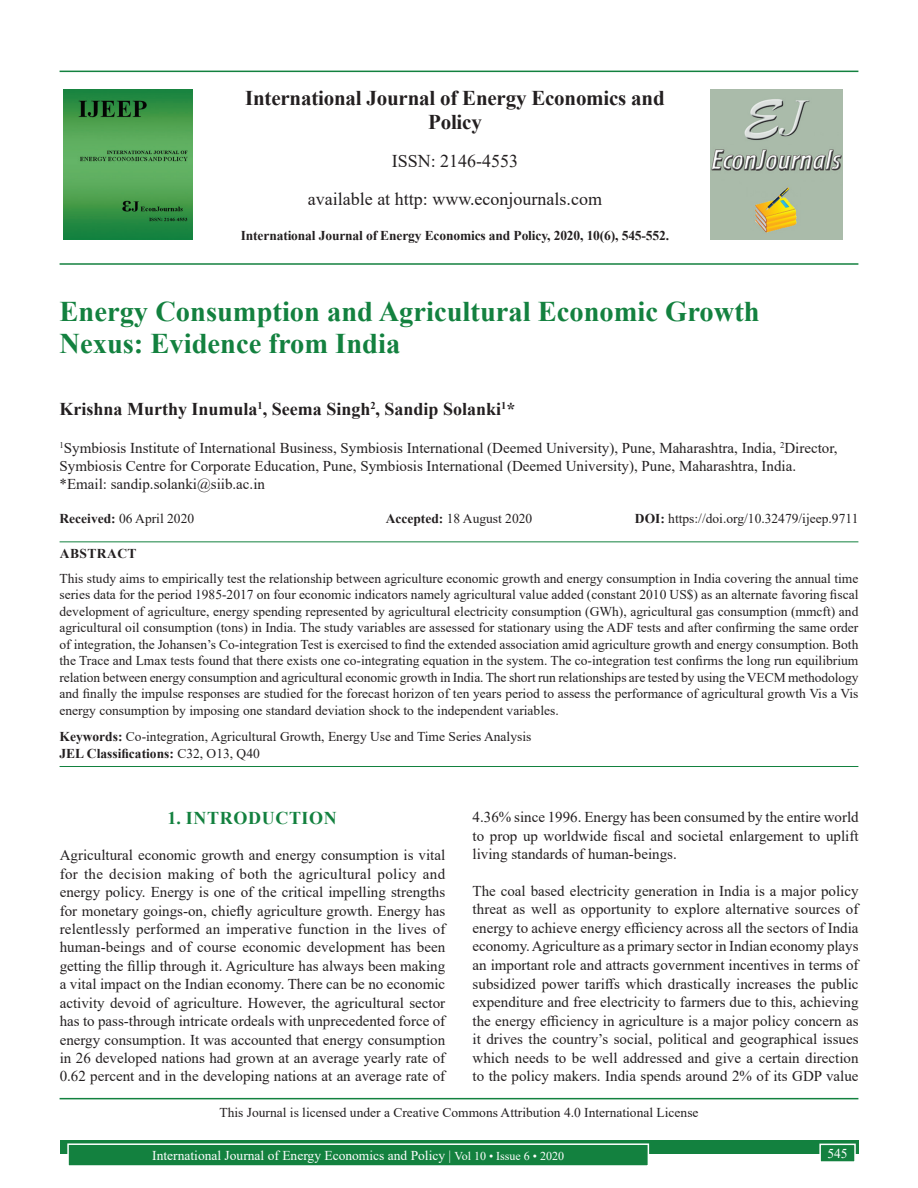
<style>
.page{position:relative;width:918px;height:1188px;background:#fff}
.page>*{position:absolute;margin:0;border:0;box-sizing:border-box;transform-origin:0 0}
.AT{font:700 28.5px/31.5px "Times New Roman";color:#13813f}
.JN{font:700 21px/24px "Times New Roman";letter-spacing:-.01em;color:#231f20;text-align:center}
.ISSN{font:18px "Times New Roman";color:#231f20}
.AU{font:700 18px "Times New Roman";color:#231f20}
.t1{font:700 18px "Times New Roman";letter-spacing:.035em;color:#13813f}
.TX{font:15px/18.5px "Times New Roman";color:#231f20;text-align:justify}
.AFF{font:15px/18px "Times New Roman";color:#231f20}
.ABS{font:13.5px/16.5px "Times New Roman";color:#231f20;text-align:justify}
.KWD{font:13.5px/16.2px "Times New Roman";color:#231f20}
.HIS{font:13.5px "Times New Roman";color:#231f20}
.CCA{font:13.5px "Times New Roman";color:#231f20}
.Folio{font:13.5px "Times New Roman";color:#fff}
.JD{font:700 13.5px "Times New Roman";letter-spacing:-.01em;color:#231f20}
.ABSH{font:700 13.5px "Times New Roman";letter-spacing:.035em;color:#231f20}
.s1{font-weight:700}
.s2{font-size:12px}
</style>
<div class="page">
<div style="left:60px;top:1140px;width:798px;height:13px;background:#13813f"></div>
<div style="left:68px;top:1144px;width:580px;height:22px;background:#13813f"></div>
<div style="left:67px;top:1143px;width:582px;height:24px;border:2px solid #fff"></div>
<div style="left:820px;top:1144px;width:35px;height:18px;background:#13813f"></div>
<div style="left:819px;top:1144px;width:37px;height:19px;border:2px solid #fff"></div>
<hr style="left:60px;top:71px;width:798px;height:1px;background:#13813f">
<hr style="left:60px;top:263px;width:798px;height:2px;background:#13813f">
<img style="left:64px;top:89px;width:129px;height:151px">
<img style="left:711px;top:89px;width:132px;height:150px">
<hr style="left:60px;top:541px;width:798px;height:1px;background:#13813f">
<hr style="left:60px;top:766px;width:798px;height:1px;background:#13813f">
<hr style="left:60px;top:1098px;width:798px;height:1px;background:#13813f">
<p class="JN" style="left:245px;top:85px;width:421px">International Journal of Energy Economics and<br>Policy</p>
<p class="ISSN" style="left:392px;top:148px;width:128px">ISSN: 2146-4553</p>
<p class="ISSN" style="left:308px;top:186px;width:296px">available at http: www.econjournals.com</p>
<p class="JD" style="left:241px;top:226px;width:430px">International Journal of Energy Economics and Policy, 2020, 10(6), 545-552.</p>
<p class="AT" style="left:60px;top:295px;width:702px">Energy Consumption and Agricultural Economic Growth<br>Nexus: Evidence from India</p>
<p class="AU" style="left:60px;top:396px;width:457px">Krishna Murthy Inumula<sup>1</sup>, Seema Singh<sup>2</sup>, Sandip Solanki<sup>1</sup>*</p>
<p class="AFF" style="left:60px;top:438px;width:779px"><sup>1</sup>Symbiosis Institute of International Business, Symbiosis International (Deemed University), Pune, Maharashtra, India, <sup>2</sup>Director,<br>Symbiosis Centre for Corporate Education, Pune, Symbiosis International (Deemed University), Pune, Maharashtra, India. *Email: sandip.solanki@siib.ac.in</p>
<p class="HIS" style="left:60px;top:509px;width:136px"><span class="s1">Received:</span> 06 April 2020</p>
<p class="HIS" style="left:386px;top:509px;width:148px"><span class="s1">Accepted:</span> 18 August 2020</p>
<p class="HIS" style="left:635px;top:509px;width:225px"><span class="s1">DOI:</span> https://doi.org/10.32479/ijeep.9711</p>
<p class="ABSH" style="left:60px;top:543px;width:78px">ABSTRACT</p>
<p class="ABS" style="left:60px;top:570px;width:801px">This study aims to empirically test the relationship between agriculture economic growth and energy consumption in India covering the annual time series data for the period 1985-2017 on four economic indicators namely agricultural value added (constant 2010 US$) as an alternate favoring fiscal development of agriculture, energy spending represented by agricultural electricity consumption (GWh), agricultural gas consumption (mmcft) and agricultural oil consumption (tons) in India. The study variables are assessed for stationary using the ADF tests and after confirming the same order of integration, the Johansen’s Co-integration Test is exercised to find the extended association amid agriculture growth and energy consumption. Both the Trace and Lmax tests found that there exists one co-integrating equation in the system. The co-integration test confirms the long run equilibrium relation between energy consumption and agricultural economic growth in India. The short run relationships are tested by using the VECM methodology and finally the impulse responses are studied for the forecast horizon of ten years period to assess the performance of agricultural growth Vis a Vis energy consumption by imposing one standard deviation shock to the independent variables.</p>
<p class="KWD" style="left:60px;top:728px;width:473px"><span class="s1">Keywords:</span> Co-integration, Agricultural Growth, Energy Use and Time Series Analysis<br><span class="s1">JEL Classifications:</span> C32, O13, Q40</p>
<p class="TX" style="left:473px;top:807px;width:388px">4.36% since 1996. Energy has been consumed by the entire world to prop up worldwide fiscal and societal enlargement to uplift living standards of human-beings.</p>
<p class="TX" style="left:473px;top:881px;width:387px">The coal based electricity generation in India is a major policy threat as well as opportunity to explore alternative sources of energy to achieve energy efficiency across all the sectors of India economy. Agriculture as a primary sector in Indian economy plays an important role and attracts government incentives in terms of subsidized power tariffs which drastically increases the public expenditure and free electricity to farmers due to this, achieving the energy efficiency in agriculture is a major policy concern as it drives the country’s social, political and geographical issues which needs to be well addressed and give a certain direction to the policy makers. India spends around 2% of its GDP value</p>
<p class="CCA" style="left:219px;top:1103px;width:481px">This Journal is licensed under a Creative Commons Attribution 4.0 International License</p>
<h1 class="t1" style="left:168px;top:805px;width:171px">1. INTRODUCTION</h1>
<p class="TX" style="left:60px;top:846px;width:387px">Agricultural economic growth and energy consumption is vital for the decision making of both the agricultural policy and energy policy. Energy is one of the critical impelling strengths for monetary goings-on, chiefly agriculture growth. Energy has relentlessly performed an imperative function in the lives of human-beings and of course economic development has been getting the fillip through it. Agriculture has always been making a vital impact on the Indian economy. There can be no economic activity devoid of agriculture. However, the agricultural sector has to pass-through intricate ordeals with unprecedented force of energy consumption. It was accounted that energy consumption in 26 developed nations had grown at an average yearly rate of 0.62 percent and in the developing nations at an average rate of</p>
<p class="Folio" style="left:152px;top:1146px;width:413px">International Journal of Energy Economics and Policy | <span class="s2">Vol 10 • Issue 6 • 2020</span></p>
<p class="Folio" style="left:827px;top:1144px;width:22px">545</p>
</div>
